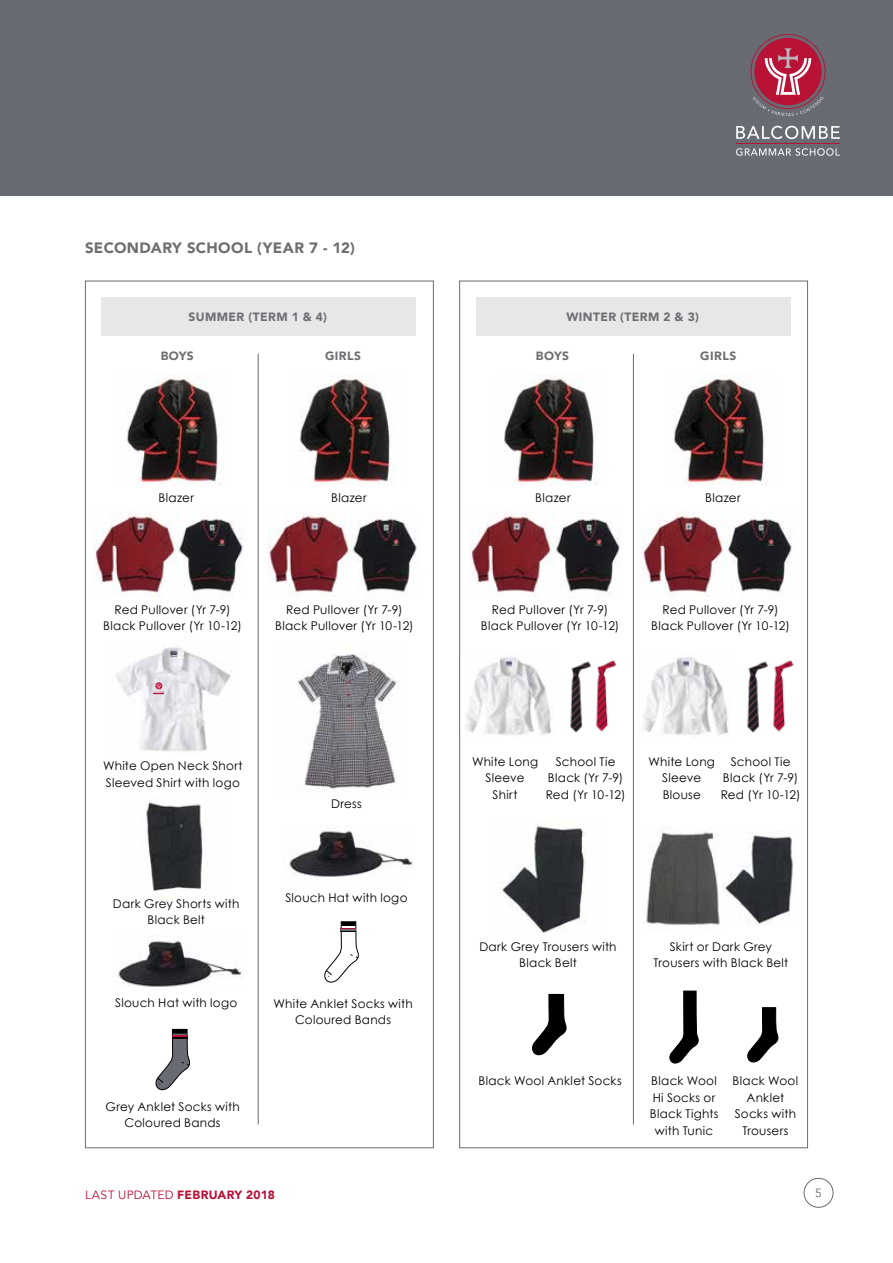
<style>
.page{position:relative;width:893px;height:1263px;background:#fff}
.page>*{position:absolute;margin:0;border:0;box-sizing:border-box;transform-origin:0 0}
.t1{font:900 15px "Avenir";letter-spacing:.025em;color:#6d6e71}
.t2{font:12px/16.5px "Century Gothic";letter-spacing:.02em;color:#000;text-align:center}
.t3{font:900 12px "Avenir";letter-spacing:.035em;color:#6d6e71}
.t4{font:900 12px "Avenir";letter-spacing:.02em;color:#b81237}
.t5{font:12px "Avenir";color:#696b73}
.s1{font-weight:400}
</style>
<div class="page">
<svg style="left:669px;top:990px;width:30px;height:74px"></svg>
<div style="left:0;top:0;width:893px;height:196px;background:#696b73"></div>
<div style="left:804px;top:1178px;width:29px;height:30px;border:1px solid #696b73;border-radius:50%"></div>
<svg style="left:736px;top:126px;width:104px;height:13px"></svg>
<svg style="left:736px;top:148px;width:104px;height:8px"></svg>
<hr style="left:736px;top:143px;width:104px;height:1px;background:#b81237">
<svg style="left:750px;top:34px;width:75px;height:82px"></svg>
<img style="left:146px;top:802px;width:62px;height:90px">
<img style="left:646px;top:828px;width:74px;height:97px">
<img style="left:178px;top:512px;width:65px;height:82px">
<img style="left:126px;top:374px;width:96px;height:111px">
<img style="left:93px;top:511px;width:85px;height:85px">
<div style="left:101px;top:298px;width:314px;height:38px;background:#e7e7e9"></div>
<hr style="left:258px;top:354px;width:1px;height:770px;background:#696b73">
<div style="left:476px;top:298px;width:314px;height:38px;background:#e7e7e9"></div>
<hr style="left:633px;top:354px;width:1px;height:770px;background:#696b73">
<img style="left:116px;top:644px;width:115px;height:108px">
<svg style="left:154px;top:682px;width:11px;height:13px"></svg>
<img style="left:112px;top:940px;width:131px;height:47px">
<svg style="left:155px;top:1029px;width:36px;height:62px"></svg>
<img style="left:289px;top:830px;width:125px;height:47px">
<svg style="left:324px;top:921px;width:35px;height:62px"></svg>
<img style="left:500px;top:822px;width:86px;height:111px">
<img style="left:466px;top:657px;width:85px;height:78px">
<img style="left:643px;top:657px;width:85px;height:78px">
<img style="left:570px;top:660px;width:47px;height:73px">
<img style="left:298px;top:654px;width:100px;height:138px">
<img style="left:353px;top:517px;width:64px;height:77px">
<img style="left:299px;top:374px;width:95px;height:111px">
<img style="left:267px;top:511px;width:86px;height:85px">
<img style="left:556px;top:517px;width:64px;height:77px">
<img style="left:503px;top:374px;width:95px;height:111px">
<img style="left:470px;top:511px;width:85px;height:85px">
<img style="left:728px;top:517px;width:64px;height:77px">
<img style="left:673px;top:374px;width:95px;height:111px">
<img style="left:642px;top:511px;width:85px;height:85px">
<img style="left:747px;top:660px;width:47px;height:73px">
<img style="left:723px;top:835px;width:70px;height:91px">
<svg style="left:532px;top:994px;width:35px;height:62px"></svg>
<svg style="left:747px;top:1007px;width:32px;height:56px"></svg>
<p class="t1" style="left:85px;top:235px;width:271px">SECONDARY SCHOOL (YEAR 7 - 12)</p>
<p class="t3" style="left:189px;top:307px;width:140px">SUMMER (TERM 1 &amp; 4)</p>
<p class="t3" style="left:161px;top:346px;width:35px">BOYS</p>
<p class="t3" style="left:325px;top:346px;width:38px">GIRLS</p>
<p class="t3" style="left:566px;top:307px;width:134px">WINTER (TERM 2 &amp; 3)</p>
<p class="t3" style="left:536px;top:346px;width:35px">BOYS</p>
<p class="t3" style="left:700px;top:346px;width:38px">GIRLS</p>
<p class="t2" style="left:158px;top:489px;width:37px">Blazer</p>
<p class="t2" style="left:331px;top:489px;width:37px">Blazer</p>
<p class="t2" style="left:535px;top:489px;width:37px">Blazer</p>
<p class="t2" style="left:705px;top:489px;width:37px">Blazer</p>
<p class="t2" style="left:103px;top:601px;width:140px">Red Pullover (Yr 7-9)<br>Black Pullover (Yr 10-12)</p>
<p class="t2" style="left:275px;top:601px;width:140px">Red Pullover (Yr 7-9)<br>Black Pullover (Yr 10-12)</p>
<p class="t2" style="left:481px;top:601px;width:140px">Red Pullover (Yr 7-9)<br>Black Pullover (Yr 10-12)</p>
<p class="t2" style="left:651px;top:601px;width:140px">Red Pullover (Yr 7-9)<br>Black Pullover (Yr 10-12)</p>
<p class="t2" style="left:103px;top:757px;width:141px;text-align:left">White Open Neck Short<br>Sleeved Shirt with logo</p>
<p class="t2" style="left:331px;top:796px;width:32px">Dress</p>
<p class="t2" style="left:113px;top:895px;width:128px">Dark Grey Shorts with<br>Black Belt</p>
<p class="t2" style="left:115px;top:994px;width:124px">Slouch Hat with logo</p>
<p class="t2" style="left:105px;top:1098px;width:136px">Grey Anklet Socks with<br>Coloured Bands</p>
<p class="t2" style="left:285px;top:889px;width:124px">Slouch Hat with logo</p>
<p class="t2" style="left:273px;top:995px;width:141px">White Anklet Socks with<br>Coloured Bands</p>
<p class="t2" style="left:472px;top:753px;width:68px">White Long<br>Sleeve<br>Shirt</p>
<p class="t2" style="left:649px;top:753px;width:68px">White Long<br>Sleeve<br>Blouse</p>
<p class="t2" style="left:546px;top:753px;width:81px">School Tie<br>Black (Yr 7-9)<br>Red (Yr 10-12)</p>
<p class="t2" style="left:721px;top:753px;width:81px">School Tie<br>Black (Yr 7-9)<br>Red (Yr 10-12)</p>
<p class="t2" style="left:479px;top:938px;width:139px">Dark Grey Trousers with<br>Black Belt</p>
<p class="t2" style="left:653px;top:938px;width:136px">Skirt or Dark Grey<br>Trousers with Black Belt</p>
<p class="t2" style="left:478px;top:1072px;width:145px">Black Wool Anklet Socks</p>
<p class="t2" style="left:650px;top:1072px;width:70px">Black Wool<br>Hi Socks or<br>Black Tights with Tunic</p>
<p class="t2" style="left:733px;top:1072px;width:67px">Black Wool<br>Anklet<br>Socks with<br>Trousers</p>
<p class="t4" style="left:85px;top:1185px;width:191px"><span class="s1">LAST UPDATED</span> FEBRUARY 2018</p>
<p class="t5" style="left:815px;top:1186px;width:8px">5</p>
</div>
